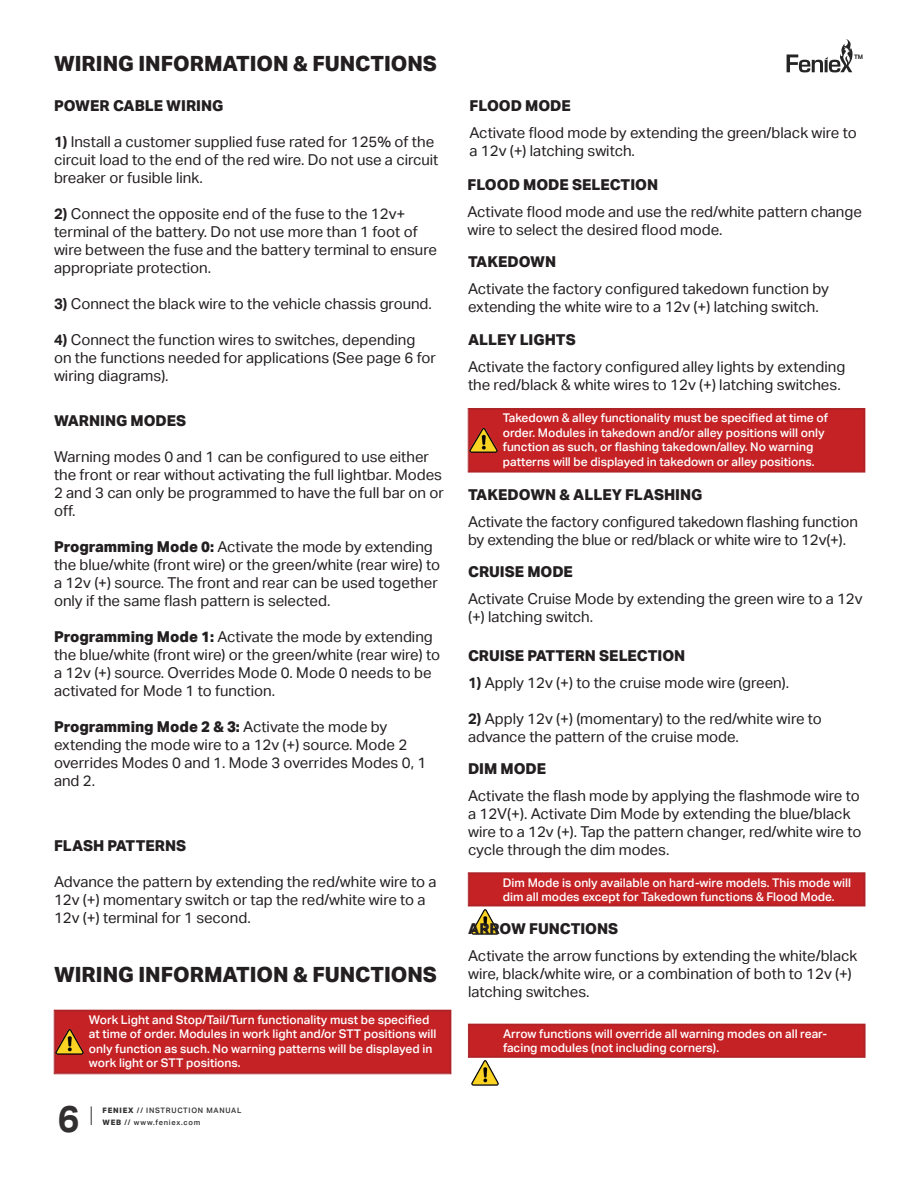
<style>
.page{position:relative;width:918px;height:1188px;background:#fff}
.page>*{position:absolute;margin:0;border:0;box-sizing:border-box;transform-origin:0 0}
.t1{font:700 37.5px "Aktiv Grotesk";color:#312f30}
.t2{font:800 21px "Aktiv Grotesk";color:#231f20}
.t3{font:15px/18px "Aktiv Grotesk";color:#231f20}
.t4{font:800 15px "Aktiv Grotesk";color:#231f20}
.t5{font:500 12px/14.4px "Aktiv Grotesk";color:#fff}
.t6{font:500 7.5px "Aktiv Grotesk";letter-spacing:.1em;color:#312f30}
.t7{font:700 6.15px "Aktiv Grotesk";color:#231f20}
.s1{font-weight:700}
.s2{font-weight:800}
</style>
<div class="page">
<div style="left:468px;top:408px;width:397px;height:65px;background:#c52226"></div>
<div style="left:469px;top:409px;width:395px;height:62px;border:1px solid #ae2326"></div>
<svg style="left:468px;top:872px;width:397px;height:34px;background:#c32428"></svg>
<div style="left:469px;top:874px;width:395px;height:31px;border:1px solid #ae2326"></div>
<img style="left:468px;top:426px;width:32px;height:28px">
<img style="left:471px;top:909px;width:28px;height:26px">
<svg style="left:468px;top:1024px;width:398px;height:34px;background:#c32327"></svg>
<div style="left:469px;top:1025px;width:395px;height:32px;border:1px solid #ae2326"></div>
<img style="left:471px;top:1060px;width:28px;height:26px">
<div style="left:54px;top:1010px;width:397px;height:64px;background:#c52226"></div>
<div style="left:55px;top:1011px;width:395px;height:62px;border:1px solid #ae2326"></div>
<img style="left:54px;top:1027px;width:32px;height:29px">
<svg style="left:91px;top:1106px;width:1px;height:19px"></svg>
<svg style="left:787px;top:39px;width:66px;height:33px"></svg>
<h2 class="t2" style="left:54px;top:50px;width:385px">WIRING INFORMATION &amp; FUNCTIONS</h2>
<p class="t4" style="left:54px;top:96px;width:171px">POWER CABLE WIRING</p>
<p class="t3" style="left:54px;top:133px;width:386px"><span class="s1">1)</span> Install a customer supplied fuse rated for 125% of the circuit load to the end of the red wire. Do not use a circuit breaker or fusible link.</p>
<p class="t3" style="left:54px;top:205px;width:384px"><span class="s1">2)</span> Connect the opposite end of the fuse to the 12v+ terminal of the battery. Do not use more than 1 foot of wire between the fuse and the battery terminal to ensure appropriate protection.</p>
<p class="t3" style="left:54px;top:295px;width:379px"><span class="s1">3)</span> Connect the black wire to the vehicle chassis ground.</p>
<p class="t3" style="left:54px;top:331px;width:383px"><span class="s1">4)</span> Connect the function wires to switches, depending on the functions needed for applications (See page 6 for wiring diagrams).</p>
<p class="t4" style="left:54px;top:412px;width:134px">WARNING MODES</p>
<p class="t3" style="left:54px;top:448px;width:392px">Warning modes 0 and 1 can be configured to use either the front or rear without activating the full lightbar. Modes 2 and 3 can only be programmed to have the full bar on or off.</p>
<p class="t3" style="left:54px;top:538px;width:388px"><span class="s2">Programming Mode 0:</span> Activate the mode by extending the blue/white (front wire) or the green/white (rear wire) to a 12v (+) source. The front and rear can be used together only if the same flash pattern is selected.</p>
<p class="t3" style="left:54px;top:628px;width:388px"><span class="s2">Programming Mode 1:</span> Activate the mode by extending the blue/white (front wire) or the green/white (rear wire) to a 12v (+) source. Overrides Mode 0. Mode 0 needs to be activated for Mode 1 to function.</p>
<p class="t3" style="left:54px;top:718px;width:374px"><span class="s2">Programming Mode 2 &amp; 3:</span> Activate the mode by extending the mode wire to a 12v (+) source. Mode 2 overrides Modes 0 and 1. Mode 3 overrides Modes 0, 1 and 2.</p>
<p class="t4" style="left:54px;top:836px;width:134px">FLASH PATTERNS</p>
<p class="t3" style="left:54px;top:873px;width:384px">Advance the pattern by extending the red/white wire to a<br>12v (+) momentary switch or tap the red/white wire to a<br>12v (+) terminal for 1 second.</p>
<h2 class="t2" style="left:54px;top:961px;width:385px">WIRING INFORMATION &amp; FUNCTIONS</h2>
<p class="t5" style="left:89px;top:1013px;width:349px">Work Light and Stop/Tail/Turn functionality must be specified at time of order. Modules in work light and/or STT positions will only function as such. No warning patterns will be displayed in work light or STT positions.</p>
<p class="t6" style="left:103px;top:1106px;width:140px"><span class="s2">FENIEX</span> // INSTRUCTION MANUAL</p>
<h1 class="t1" style="left:58px;top:1097px;width:24px">6</h1>
<p class="t6" style="left:103px;top:1118px;width:99px"><span class="s2">WEB</span> // www.feniex.com</p>
<p class="t7" style="left:854px;top:53px;width:11px">TM</p>
<p class="t4" style="left:470px;top:96px;width:103px">FLOOD MODE</p>
<p class="t3" style="left:470px;top:124px;width:389px">Activate flood mode by extending the green/black wire to a 12v (+) latching switch.</p>
<p class="t4" style="left:467px;top:175px;width:192px">FLOOD MODE SELECTION</p>
<p class="t3" style="left:467px;top:203px;width:396px">Activate flood mode and use the red/white pattern change wire to select the desired flood mode.</p>
<p class="t4" style="left:468px;top:252px;width:90px">TAKEDOWN</p>
<p class="t3" style="left:468px;top:280px;width:362px">Activate the factory configured takedown function by extending the white wire to a 12v (+) latching switch.</p>
<p class="t4" style="left:468px;top:330px;width:109px">ALLEY LIGHTS</p>
<p class="t3" style="left:468px;top:358px;width:379px">Activate the factory configured alley lights by extending the red/black &amp; white wires to 12v (+) latching switches.</p>
<p class="t5" style="left:503px;top:411px;width:327px">Takedown &amp; alley functionality must be specified at time of order. Modules in takedown and/or alley positions will only function as such, or flashing takedown/alley. No warning patterns will be displayed in takedown or alley positions.</p>
<p class="t4" style="left:468px;top:485px;width:236px">TAKEDOWN &amp; ALLEY FLASHING</p>
<p class="t3" style="left:468px;top:513px;width:391px">Activate the factory configured takedown flashing function by extending the blue or red/black or white wire to 12v(+).</p>
<p class="t4" style="left:468px;top:562px;width:106px">CRUISE MODE</p>
<p class="t3" style="left:468px;top:590px;width:396px">Activate Cruise Mode by extending the green wire to a 12v (+) latching switch.</p>
<p class="t4" style="left:468px;top:646px;width:219px">CRUISE PATTERN SELECTION</p>
<p class="t3" style="left:468px;top:674px;width:323px"><span class="s1">1)</span> Apply 12v (+) to the cruise mode wire (green).</p>
<p class="t3" style="left:468px;top:710px;width:355px"><span class="s1">2)</span> Apply 12v (+) (momentary) to the red/white wire to advance the pattern of the cruise mode.</p>
<p class="t4" style="left:468px;top:759px;width:80px">DIM MODE</p>
<p class="t3" style="left:468px;top:786px;width:395px">Activate the flash mode by applying the flashmode wire to a 12V(+). Activate Dim Mode by extending the blue/black wire to a 12v (+). Tap the pattern changer, red/white wire to cycle through the dim modes.</p>
<p class="t5" style="left:503px;top:875px;width:350px">Dim Mode is only available on hard-wire models. This mode will dim all modes except for Takedown functions &amp; Flood Mode.</p>
<p class="t4" style="left:468px;top:919px;width:151px">ARROW FUNCTIONS</p>
<p class="t3" style="left:468px;top:947px;width:391px">Activate the arrow functions by extending the white/black wire, black/white wire, or a combination of both to 12v (+) latching switches.</p>
<p class="t5" style="left:503px;top:1027px;width:326px">Arrow functions will override all warning modes on all rear&shy;facing modules (not including corners).</p>
</div>
